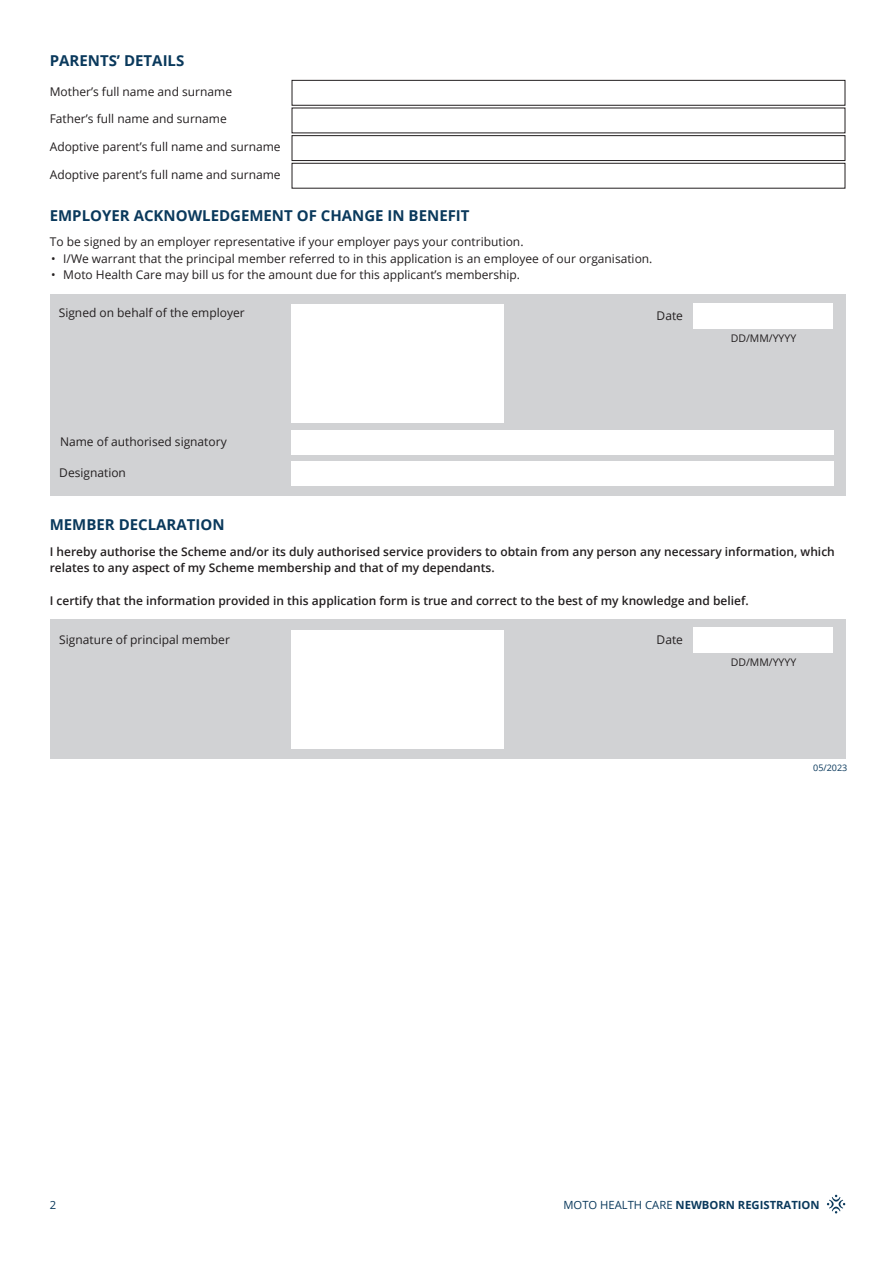
<style>
.page{position:relative;width:893px;height:1263px;background:#fff}
.page>*{position:absolute;margin:0;border:0;box-sizing:border-box;transform-origin:0 0}
.t1{font:700 15px "Open Sans";color:#0a395c}
.t2{font:12px "Open Sans";color:#231f20}
.t3{font:600 12px/16.5px "Open Sans";color:#231f20}
.t4{font:700 11.25px "Open Sans";color:#0a395c}
.t5{font:11.25px "Open Sans";color:#0a395c}
.t6{font:10.5px "Open Sans";color:#231f20}
.t7{font:9px "Open Sans";color:#0a395c}
.s1{font-weight:400}
</style>
<div class="page">
<div style="left:50px;top:619px;width:795px;height:139px;background:#d1d2d4"></div>
<svg style="left:827px;top:1195px;width:18px;height:18px"></svg>
<div style="left:292px;top:80px;width:553px;height:26px;border:1px solid #231f20"></div>
<div style="left:292px;top:135px;width:553px;height:26px;border:1px solid #231f20"></div>
<div style="left:292px;top:163px;width:553px;height:25px;border:1px solid #231f20"></div>
<div style="left:50px;top:294px;width:795px;height:202px;background:#d1d2d4"></div>
<div style="left:292px;top:430px;width:542px;height:25px;background:#fff"></div>
<div style="left:292px;top:461px;width:542px;height:25px;background:#fff"></div>
<div style="left:693px;top:304px;width:140px;height:25px;background:#fff"></div>
<div style="left:693px;top:628px;width:140px;height:25px;background:#fff"></div>
<div style="left:292px;top:305px;width:212px;height:118px;background:#fff"></div>
<div style="left:292px;top:630px;width:212px;height:119px;background:#fff"></div>
<p class="t1" style="left:50px;top:50px;width:136px">PARENTS’ DETAILS</p>
<p class="t2" style="left:50px;top:83px;width:184px">Mother’s full name and surname</p>
<p class="t2" style="left:50px;top:111px;width:179px">Father’s full name and surname</p>
<p class="t2" style="left:50px;top:138px;width:232px">Adoptive parent’s full name and surname</p>
<p class="t2" style="left:50px;top:166px;width:232px">Adoptive parent’s full name and surname</p>
<p class="t1" style="left:50px;top:205px;width:421px">EMPLOYER ACKNOWLEDGEMENT OF CHANGE IN BENEFIT</p>
<p class="t2" style="left:50px;top:233px;width:475px">To be signed by an employer representative if your employer pays your contribution.</p>
<p class="t2" style="left:51px;top:250px;width:603px">• I/We warrant that the principal member referred to in this application is an employee of our organisation.</p>
<p class="t2" style="left:51px;top:266px;width:470px">• Moto Health Care may bill us for the amount due for this applicant’s membership.</p>
<p class="t2" style="left:59px;top:304px;width:187px">Signed on behalf of the employer</p>
<p class="t2" style="left:657px;top:307px;width:28px">Date</p>
<p class="t2" style="left:60px;top:434px;width:168px">Name of authorised signatory</p>
<p class="t2" style="left:59px;top:465px;width:68px">Designation</p>
<p class="t1" style="left:50px;top:513px;width:176px">MEMBER DECLARATION</p>
<p class="t6" style="left:731px;top:331px;width:67px">DD/MM/YYYY</p>
<p class="t3" style="left:50px;top:543px;width:787px">I hereby authorise the Scheme and/or its duly authorised service providers to obtain from any person any necessary information, which relates to any aspect of my Scheme membership and that of my dependants.</p>
<p class="t3" style="left:50px;top:592px;width:700px">I certify that the information provided in this application form is true and correct to the best of my knowledge and belief.</p>
<p class="t2" style="left:59px;top:631px;width:172px">Signature of principal member</p>
<p class="t2" style="left:657px;top:632px;width:28px">Date</p>
<p class="t6" style="left:731px;top:655px;width:67px">DD/MM/YYYY</p>
<p class="t7" style="left:813px;top:762px;width:36px">05/2023</p>
<p class="t5" style="left:50px;top:1197px;width:8px">2</p>
<p class="t4" style="left:563px;top:1197px;width:258px"><span class="s1">MOTO HEALTH CARE</span> NEWBORN REGISTRATION</p>
</div>
